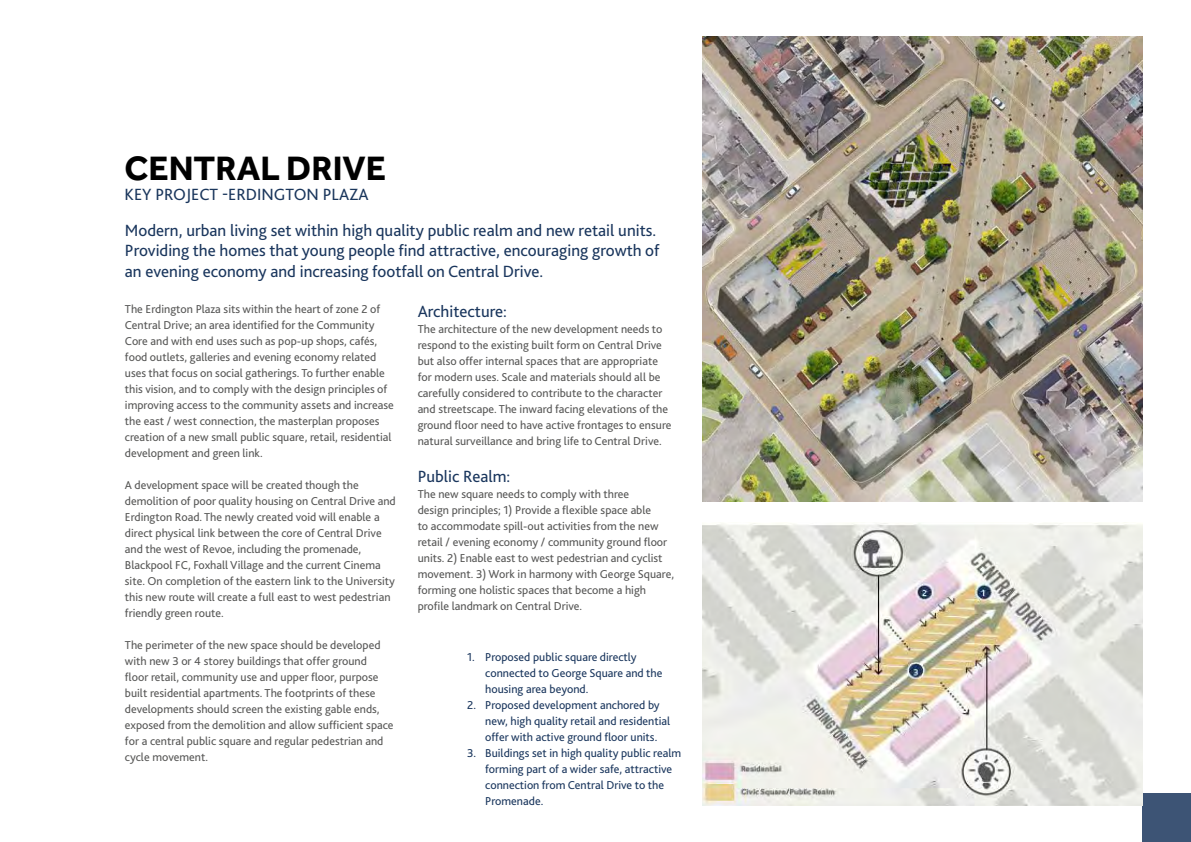
<style>
.page{position:relative;width:1191px;height:842px;background:#fff}
.page>*{position:absolute;margin:0;border:0;box-sizing:border-box;transform-origin:0 0}
.t1{font:700 35px "Effra";color:#000}
.t2{font:17px/20.4px "Bliss 2";color:#1a365d}
.t3{font:17px "Bliss 2";color:#1a365c}
.t4{font:12px/16px "Bliss 2";color:#575756}
.t5{font:12px/16px "Bliss 2";color:#1a365d}
</style>
<div class="page">
<div style="left:1142px;top:794px;width:49px;height:48px;background:#3d5475"></div>
<img style="left:702px;top:523px;width:440px;height:283px">
<img style="left:702px;top:36px;width:440px;height:466px">
<h1 class="t1" style="left:125px;top:147px;width:263px">CENTRAL DRIVE</h1>
<h2 class="t3" style="left:125px;top:183px;width:246px">KEY PROJECT -ERDINGTON PLAZA</h2>
<h2 class="t2" style="left:125px;top:220px;width:536px">Modern, urban living set within high quality public realm and new retail units.<br>Providing the homes that young people find attractive, encouraging growth of an evening economy and increasing footfall on Central Drive.</h2>
<p class="t4" style="left:125px;top:300px;width:270px">The Erdington Plaza sits within the heart of zone 2 of Central Drive; an area identified for the Community Core and with end uses such as pop-up shops, cafés, food outlets, galleries and evening economy related uses that focus on social gatherings. To further enable this vision, and to comply with the design principles of improving access to the community assets and increase the east / west connection, the masterplan proposes creation of a new small public square, retail, residential development and green link.</p>
<p class="t4" style="left:125px;top:476px;width:272px">A development space will be created though the demolition of poor quality housing on Central Drive and Erdington Road. The newly created void will enable a direct physical link between the core of Central Drive and the west of Revoe, including the promenade, Blackpool FC, Foxhall Village and the current Cinema site. On completion of the eastern link to the University this new route will create a full east to west pedestrian friendly green route.</p>
<p class="t4" style="left:125px;top:636px;width:270px">The perimeter of the new space should be developed with new 3 or 4 storey buildings that offer ground<br>floor retail, community use and upper floor, purpose built residential apartments. The footprints of these developments should screen the existing gable ends, exposed from the demolition and allow sufficient space for a central public square and regular pedestrian and cycle movement.</p>
<h2 class="t2" style="left:418px;top:301px;width:91px">Architecture:</h2>
<p class="t4" style="left:418px;top:321px;width:255px">The architecture of the new development needs to respond to the existing built form on Central Drive but also offer internal spaces that are appropriate for modern uses. Scale and materials should all be carefully considered to contribute to the character and streetscape. The inward facing elevations of the ground floor need to have active frontages to ensure natural surveillance and bring life to Central Drive.</p>
<h2 class="t2" style="left:418px;top:465px;width:94px">Public Realm:</h2>
<p class="t4" style="left:418px;top:485px;width:258px">The new square needs to comply with three<br>design principles; 1) Provide a flexible space able<br>to accommodate spill-out activities from the new retail / evening economy / community ground floor units. 2) Enable east to west pedestrian and cyclist movement. 3) Work in harmony with George Square, forming one holistic spaces that become a high profile landmark on Central Drive.</p>
<p class="t5" style="left:485px;top:649px;width:179px;text-indent:-18px">1. Proposed public square directly connected to George Square and the housing area beyond.</p>
<p class="t5" style="left:485px;top:697px;width:186px;text-indent:-18px">2. Proposed development anchored by new, high quality retail and residential offer with active ground floor units.</p>
<p class="t5" style="left:485px;top:745px;width:198px;text-indent:-18px">3. Buildings set in high quality public realm forming part of a wider safe, attractive connection from Central Drive to the Promenade.</p>
</div>
